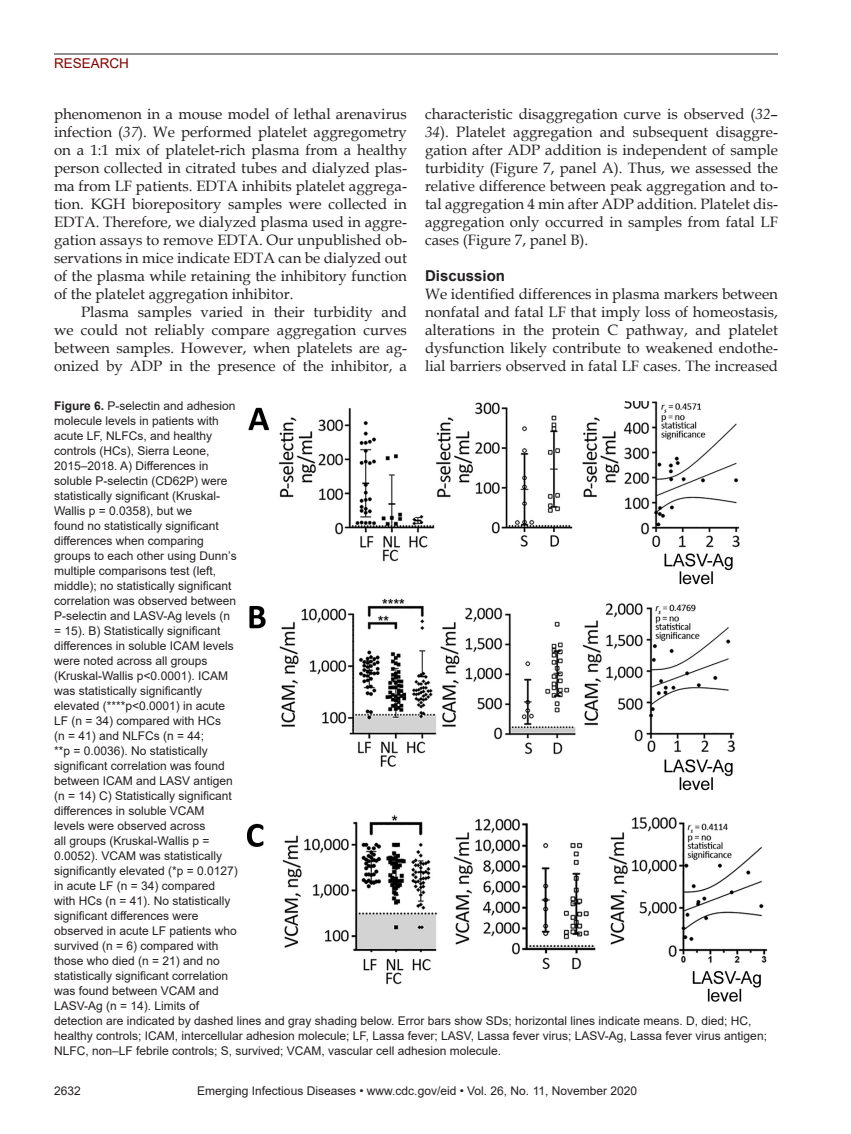
<style>
.page{position:relative;width:851px;height:1134px;background:#fff}
.page>*{position:absolute;margin:0;border:0;box-sizing:border-box;transform-origin:0 0}
.BodyText2{font:15px/18px "Book Antiqua";color:#231f20;text-align:justify}
.Body_Text{font:15px/18px "Book Antiqua";color:#231f20;text-align:justify}
.t1{font:700 15px "Arial";color:#231f20}
.t2{font:13.5px "Arial";color:#820301}
.Figure_Legend{font:12px/15px "Arial";color:#231f20}
.s1{font-style:italic}
.s2{font-weight:700}
</style>
<div class="page">
<hr style="left:54px;top:54px;width:724px;height:1px;background:#231f20">
<img style="left:246px;top:402px;width:522px;height:600px">
<p class="t2" style="left:54px;top:54px;width:77px">RESEARCH</p>
<p class="BodyText2" style="left:54px;top:104px;width:354px">phenomenon in a mouse model of lethal arenavirus infection (<span class="s1">37</span>). We performed platelet aggregometry on a 1:1 mix of platelet-rich plasma from a healthy person collected in citrated tubes and dialyzed plas&shy;ma from LF patients. EDTA inhibits platelet aggrega&shy;tion. KGH biorepository samples were collected in EDTA. Therefore, we dialyzed plasma used in aggre&shy;gation assays to remove EDTA. Our unpublished ob&shy;servations in mice indicate EDTA can be dialyzed out of the plasma while retaining the inhibitory function of the platelet aggregation inhibitor.</p>
<p class="Body_Text" style="left:54px;top:302px;width:354px;text-indent:27px">Plasma samples varied in their turbidity and we could not reliably compare aggregation curves between samples. However, when platelets are ag&shy;onized by ADP in the presence of the inhibitor, a</p>
<p class="Body_Text" style="left:425px;top:104px;width:354px">characteristic disaggregation curve is observed (<span class="s1">32</span>– <span class="s1">34</span>). Platelet aggregation and subsequent disaggre&shy;gation after ADP addition is independent of sample turbidity (Figure 7, panel A). Thus, we assessed the relative difference between peak aggregation and to&shy;tal aggregation 4 min after ADP addition. Platelet dis&shy;aggregation only occurred in samples from fatal LF cases (Figure 7, panel B).</p>
<h1 class="t1" style="left:425px;top:265px;width:82px">Discussion</h1>
<p class="BodyText2" style="left:425px;top:285px;width:354px">We identified differences in plasma markers between nonfatal and fatal LF that imply loss of homeostasis, alterations in the protein C pathway, and platelet dysfunction likely contribute to weakened endothe&shy;lial barriers observed in fatal LF cases. The increased</p>
<p class="Figure_Legend" style="left:54px;top:398px;width:714px"><span class="s2">Figure 6.</span> P-selectin and adhesion<br>molecule levels in patients with<br>acute LF, NLFCs, and healthy<br>controls (HCs), Sierra Leone,<br>2015–2018. A) Differences in<br>soluble P-selectin (CD62P) were<br>statistically significant (Kruskal-<br>Wallis p = 0.0358), but we<br>found no statistically significant<br>differences when comparing<br>groups to each other using Dunn’s<br>multiple comparisons test (left,<br>middle); no statistically significant<br>correlation was observed between<br>P-selectin and LASV-Ag levels (n<br>= 15). B) Statistically significant<br>differences in soluble ICAM levels<br>were noted across all groups<br>(Kruskal-Wallis p&lt;0.0001). ICAM<br>was statistically significantly<br>elevated (****p&lt;0.0001) in acute<br>LF (n = 34) compared with HCs<br>(n = 41) and NLFCs (n = 44;<br>**p = 0.0036). No statistically<br>significant correlation was found<br>between ICAM and LASV antigen<br>(n = 14) C) Statistically significant<br>differences in soluble VCAM<br>levels were observed across<br>all groups (Kruskal-Wallis p =<br>0.0052). VCAM was statistically<br>significantly elevated (*p = 0.0127)<br>in acute LF (n = 34) compared<br>with HCs (n = 41). No statistically<br>significant differences were<br>observed in acute LF patients who<br>survived (n = 6) compared with<br>those who died (n = 21) and no<br>statistically significant correlation<br>was found between VCAM and<br>LASV-Ag (n = 14). Limits of<br>detection are indicated by dashed lines and gray shading below. Error bars show SDs; horizontal lines indicate means. D, died; HC, healthy controls; ICAM, intercellular adhesion molecule; LF, Lassa fever; LASV, Lassa fever virus; LASV-Ag, Lassa fever virus antigen; NLFC, non–LF febrile controls; S, survived; VCAM, vascular cell adhesion molecule.</p>
<p class="Figure_Legend" style="left:54px;top:1084px;width:28px">2632</p>
<p class="Figure_Legend" style="left:197px;top:1084px;width:441px">Emerging Infectious Diseases • www.cdc.gov/eid • Vol. 26, No. 11, November 2020</p>
</div>
